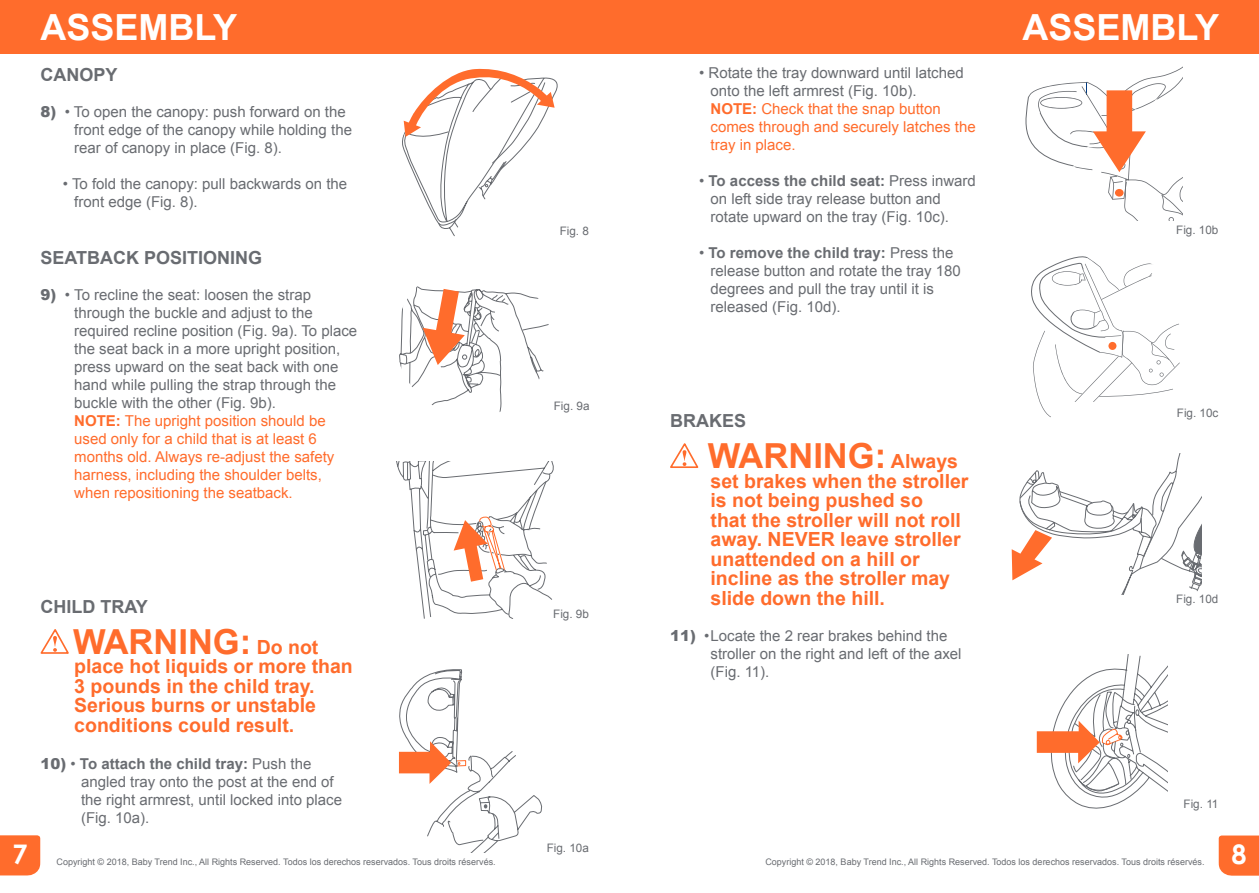
<style>
.page{position:relative;width:1259px;height:893px;background:#fff}
.page>*{position:absolute;margin:0;border:0;box-sizing:border-box;transform-origin:0 0}
.t1{font:700 36px "Arial";color:#fff}
.t2{font:700 34.5px "Arial";color:#ff6c2c}
.t3{font:700 27px "Century Gothic";color:#fff}
.t4{font:700 19.5px/19.5px "Arial";color:#ff6c2c}
.t5{font:700 18px "Arial";color:#696c71}
.t6{font:15px/18px "Arial";color:#696c71}
.t7{font:15px/18px "Arial";color:#ff6c2c}
.t8{font:11.7px "Arial";color:#696c71}
.t9{font:9px "Arial";color:#696c71}
.s1{font-weight:900}
.s2{font-weight:700;color:#ff6c2c}
.s3{color:#ff6c2c}
.s4{font-size:19.5px}
.s5{font-weight:700}
.s6{color:#696c71}
</style>
<div class="page">
<svg style="left:1218px;top:835px;width:41px;height:41px;background:#ff7438"></svg>
<div style="left:0;top:835px;width:40px;height:41px;background:#ff6c2c"></div>
<div style="left:0;top:0;width:633px;height:54px;background:#ff6c2c"></div>
<div style="left:627px;top:0;width:632px;height:54px;background:#ff6c2c"></div>
<svg style="left:1025px;top:67px;width:157px;height:153px"></svg>
<svg style="left:40px;top:629px;width:29px;height:25px"></svg>
<svg style="left:402px;top:68px;width:156px;height:169px"></svg>
<svg style="left:399px;top:286px;width:150px;height:126px"></svg>
<svg style="left:396px;top:461px;width:158px;height:157px"></svg>
<svg style="left:670px;top:443px;width:29px;height:25px"></svg>
<svg style="left:1011px;top:454px;width:190px;height:141px"></svg>
<svg style="left:398px;top:669px;width:145px;height:183px"></svg>
<svg style="left:1031px;top:256px;width:148px;height:161px"></svg>
<svg style="left:1036px;top:654px;width:131px;height:154px"></svg>
<h3 class="t3" style="left:13px;top:837px;width:17px">7</h3>
<h1 class="t1" style="left:40px;top:8px;width:198px">ASSEMBLY</h1>
<p class="t5" style="left:40px;top:64px;width:79px">CANOPY</p>
<p class="t6" style="left:74px;top:102px;width:279px;text-indent:-34px"><span class="s1">8)</span> • To open the canopy: push forward on the front edge of the canopy while holding the rear of canopy in place (Fig. 8).</p>
<p class="t6" style="left:74px;top:174px;width:274px;text-indent:-11px">• To fold the canopy: pull backwards on the front edge (Fig. 8).</p>
<p class="t5" style="left:40px;top:248px;width:223px">SEATBACK POSITIONING</p>
<p class="t6" style="left:74px;top:286px;width:284px;text-indent:-34px"><span class="s1">9)</span> • To recline the seat: loosen the strap through the buckle and adjust to the required recline position (Fig. 9a). To place the seat back in a more upright position, press upward on the seat back with one hand while pulling the strap through the buckle with the other (Fig. 9b).<br><span class="s2">NOTE:</span> <span class="s3">The upright position should be used only for a child that is at least 6 months old. Always re-adjust the safety harness, including the shoulder belts, when repositioning the seatback.</span></p>
<p class="t5" style="left:40px;top:596px;width:109px">CHILD TRAY</p>
<h2 class="t2" style="left:73px;top:622px;width:247px">WARNING: <span class="s4">Do not</span></h2>
<h3 class="t4" style="left:74px;top:657px;width:280px">place hot liquids or more than<br>3 pounds in the child tray.<br>Serious burns or unstable conditions could result.</h3>
<p class="t6" style="left:81px;top:755px;width:262px;text-indent:-40px"><span class="s1">10)</span> • <span class="s5">To attach the child tray:</span> Push the angled tray onto the post at the end of the right armrest, until locked into place (Fig. 10a).</p>
<p class="t8" style="left:560px;top:223px;width:31px">Fig. 8</p>
<p class="t8" style="left:554px;top:398px;width:37px">Fig. 9a</p>
<p class="t8" style="left:553px;top:606px;width:37px">Fig. 9b</p>
<p class="t8" style="left:547px;top:841px;width:44px">Fig. 10a</p>
<p class="t7" style="left:710px;top:64px;width:267px;text-indent:-11px"><span class="s6">• Rotate the tray downward until latched onto the left armrest (Fig. 10b).<br></span><span class="s5">NOTE:</span> Check that the snap button comes through and securely latches the tray in place.</p>
<p class="t6" style="left:710px;top:172px;width:267px;text-indent:-11px">• <span class="s5">To access the child seat:</span> Press inward on left side tray release button and rotate upward on the tray (Fig. 10c).</p>
<p class="t6" style="left:710px;top:244px;width:252px;text-indent:-11px">• <span class="s5">To remove the child tray:</span> Press the release button and rotate the tray 180 degrees and pull the tray until it is released (Fig. 10d).</p>
<p class="t5" style="left:670px;top:410px;width:77px">BRAKES</p>
<h2 class="t2" style="left:708px;top:436px;width:252px">WARNING: <span class="s4">Always</span></h2>
<h3 class="t4" style="left:710px;top:471px;width:259px">set brakes when the stroller is not being pushed so<br>that the stroller will not roll away. NEVER leave stroller unattended on a hill or incline as the stroller may slide down the hill.</h3>
<p class="t6" style="left:710px;top:626px;width:252px;text-indent:-40px"><span class="s1">11)</span> •Locate the 2 rear brakes behind the stroller on the right and left of the axel (Fig. 11).</p>
<h1 class="t1" style="left:1022px;top:8px;width:198px">ASSEMBLY</h1>
<p class="t8" style="left:1176px;top:222px;width:44px">Fig. 10b</p>
<p class="t8" style="left:1176px;top:405px;width:43px">Fig. 10c</p>
<p class="t8" style="left:1176px;top:592px;width:44px">Fig. 10d</p>
<p class="t8" style="left:1183px;top:796px;width:36px">Fig. 11</p>
<p class="t9" style="left:57px;top:856px;width:441px">Copyright © 2018, Baby Trend Inc., All Rights Reserved. Todos los derechos reservados. Tous droits réservés.</p>
<p class="t9" style="left:765px;top:856px;width:441px">Copyright © 2018, Baby Trend Inc., All Rights Reserved. Todos los derechos reservados. Tous droits réservés.</p>
<h3 class="t3" style="left:1231px;top:837px;width:17px">8</h3>
</div>
